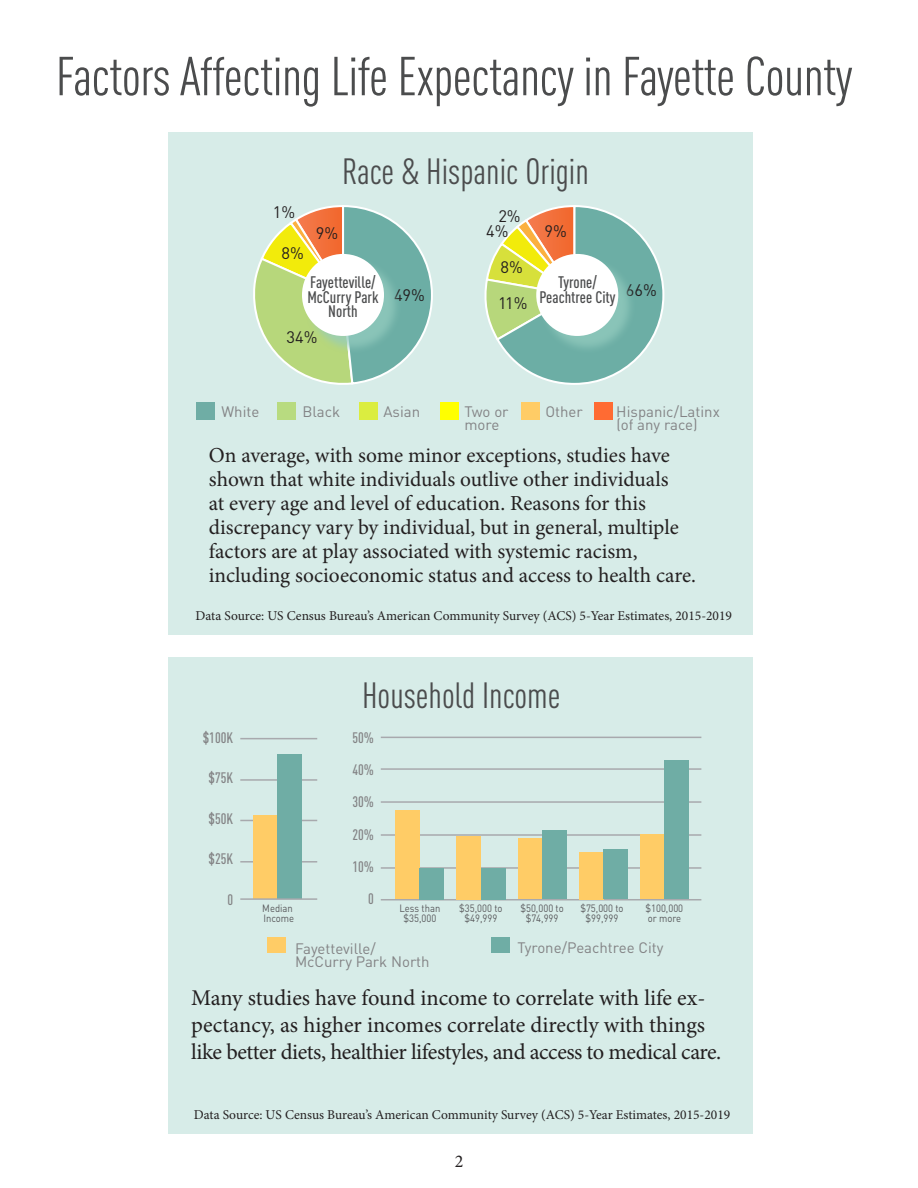
<style>
.page{position:relative;width:918px;height:1188px;background:#fff}
.page>*{position:absolute;margin:0;border:0;box-sizing:border-box;transform-origin:0 0}
.t1{font:condensed 54px "DIN Pro";letter-spacing:-.01em;color:#4b4c4d}
.t2{font:condensed 36px "DIN Pro";color:#4b4c4d}
.t3{font:22.5px/27px "Minion Pro";letter-spacing:-.01em;color:#231f20}
.t4{font:21.3px/24px "Minion Pro";color:#231f20}
.t5{font:18px "Minion Pro";color:#231f20}
.t6{font:500 condensed 16.5px/14.9px "DIN Pro";color:#4b4c4d;text-align:center}
.t7{font:16.5px "DIN Pro";color:#231f20}
.t8{font:15px "DIN Pro";color:#838385}
.t9{font:500 condensed 15px "DIN Pro";color:#838385}
.t10{font:13.5px "Minion Pro";color:#231f20}
.t11{font:10.5px/9.8px "DIN Pro";color:#59595c;text-align:center;scale:.9 1}
</style>
<div class="page">
<div style="left:168px;top:132px;width:585px;height:503px;background:#d7ece8"></div>
<svg style="left:253px;top:205px;width:180px;height:180px"></svg>
<svg style="left:484px;top:205px;width:181px;height:180px"></svg>
<div style="left:168px;top:657px;width:585px;height:477px;background:#d7ece8"></div>
<hr style="left:240px;top:738px;width:77px;height:1px;background:#a8a9ad">
<hr style="left:240px;top:779px;width:77px;height:2px;background:#a8a9ad">
<hr style="left:240px;top:820px;width:77px;height:1px;background:#a8a9ad">
<hr style="left:240px;top:861px;width:77px;height:2px;background:#a8a9ad">
<div style="left:254px;top:816px;width:24px;height:83px;background:#fc6"></div>
<div style="left:278px;top:754px;width:24px;height:145px;background:#6fada5"></div>
<hr style="left:381px;top:899px;width:320px;height:1px;background:#a8a9ad">
<hr style="left:381px;top:768px;width:320px;height:2px;background:#a8a9ad">
<hr style="left:381px;top:867px;width:320px;height:2px;background:#a8a9ad">
<hr style="left:381px;top:737px;width:320px;height:1px;background:#a8a9ad">
<hr style="left:381px;top:834px;width:320px;height:2px;background:#a8a9ad">
<hr style="left:381px;top:801px;width:320px;height:2px;background:#a8a9ad">
<div style="left:396px;top:810px;width:24px;height:89px;background:#fc6"></div>
<div style="left:420px;top:868px;width:24px;height:31px;background:#6fada5"></div>
<div style="left:457px;top:836px;width:24px;height:64px;background:#fc6"></div>
<div style="left:481px;top:868px;width:24px;height:31px;background:#6fada5"></div>
<div style="left:518px;top:838px;width:24px;height:61px;background:#fc6"></div>
<div style="left:542px;top:830px;width:24px;height:69px;background:#6fada5"></div>
<div style="left:579px;top:852px;width:24px;height:48px;background:#fc6"></div>
<div style="left:603px;top:850px;width:24px;height:49px;background:#6fada5"></div>
<div style="left:640px;top:835px;width:24px;height:64px;background:#fc6"></div>
<div style="left:664px;top:761px;width:25px;height:138px;background:#6fada5"></div>
<div style="left:521px;top:402px;width:19px;height:18px;background:#fc6"></div>
<div style="left:594px;top:402px;width:19px;height:18px;background:#ff6b33"></div>
<div style="left:440px;top:402px;width:19px;height:18px;background:#ff0"></div>
<div style="left:359px;top:402px;width:19px;height:18px;background:#dbed40"></div>
<div style="left:277px;top:402px;width:19px;height:18px;background:#b8db80"></div>
<div style="left:196px;top:402px;width:19px;height:18px;background:#6fada5"></div>
<div style="left:304px;top:256px;width:99px;height:98px;background:#94ccbf;opacity:.75"></div>
<div style="left:302px;top:254px;width:82px;height:82px;background:#fff;border-radius:50%"></div>
<div style="left:539px;top:256px;width:98px;height:98px;background:#94ccbf;opacity:.75"></div>
<div style="left:536px;top:254px;width:82px;height:82px;background:#fff;border-radius:50%"></div>
<hr style="left:240px;top:898px;width:77px;height:2px;background:#a8a9ad">
<div style="left:491px;top:937px;width:19px;height:16px;background:#6fada5"></div>
<div style="left:267px;top:937px;width:19px;height:16px;background:#fc6"></div>
<p class="t1" style="left:56px;top:39px;width:798px">Factors Affecting Life Expectancy in Fayette County</p>
<p class="t2" style="left:342px;top:146px;width:248px">Race &amp; Hispanic Origin</p>
<p class="t7" style="left:273px;top:199px;width:24px">1%</p>
<p class="t7" style="left:498px;top:204px;width:24px">2%</p>
<p class="t7" style="left:500px;top:255px;width:24px">8%</p>
<p class="t7" style="left:316px;top:220px;width:24px">9%</p>
<p class="t7" style="left:545px;top:218px;width:24px">9%</p>
<p class="t7" style="left:486px;top:218px;width:24px">4%</p>
<p class="t7" style="left:281px;top:240px;width:24px">8%</p>
<p class="t6" style="left:307px;top:273px;width:73px">Fayetteville/<br>McCurry Park<br>North</p>
<p class="t6" style="left:539px;top:274px;width:78px">Tyrone/<br>Peachtree City</p>
<p class="t7" style="left:394px;top:283px;width:32px">49%</p>
<p class="t7" style="left:498px;top:291px;width:31px">11%</p>
<p class="t7" style="left:286px;top:325px;width:32px">34%</p>
<p class="t7" style="left:626px;top:278px;width:32px">66%</p>
<p class="t8" style="left:221px;top:400px;width:39px">White</p>
<p class="t8" style="left:302px;top:400px;width:39px">Black</p>
<p class="t8" style="left:383px;top:400px;width:38px">Asian</p>
<p class="t8" style="left:464px;top:400px;width:46px">Two or</p>
<p class="t8" style="left:545px;top:400px;width:39px">Other</p>
<p class="t8" style="left:616px;top:400px;width:105px">Hispanic/Latinx</p>
<p class="t8" style="left:464px;top:413px;width:36px">more</p>
<p class="t8" style="left:616px;top:413px;width:83px">(of any race)</p>
<p class="t4" style="left:209px;top:443px;width:488px">On average, with some minor exceptions, studies have shown that white individuals outlive other individuals<br>at every age and level of education. Reasons for this discrepancy vary by individual, but in general, multiple factors are at play associated with systemic racism, including socioeconomic status and access to health care.</p>
<p class="t10" style="left:196px;top:607px;width:538px">Data Source: US Census Bureau’s American Community Survey (ACS) 5-Year Estimates, 2015-2019</p>
<p class="t9" style="left:203px;top:727px;width:32px">$100K</p>
<p class="t9" style="left:209px;top:767px;width:26px">$75K</p>
<p class="t9" style="left:209px;top:808px;width:26px">$50K</p>
<p class="t9" style="left:209px;top:848px;width:26px">$25K</p>
<p class="t9" style="left:227px;top:889px;width:7px">0</p>
<p class="t11" style="left:262px;top:903px;width:37px;text-align:left">Median<br>Income</p>
<p class="t2" style="left:362px;top:670px;width:200px">Household Income</p>
<p class="t9" style="left:352px;top:727px;width:23px">50%</p>
<p class="t9" style="left:352px;top:759px;width:23px">40%</p>
<p class="t9" style="left:352px;top:791px;width:23px">30%</p>
<p class="t9" style="left:352px;top:824px;width:23px">20%</p>
<p class="t9" style="left:352px;top:856px;width:23px">10%</p>
<p class="t9" style="left:368px;top:888px;width:7px">0</p>
<p class="t11" style="left:400px;top:903px;width:47px">Less than $35,000</p>
<p class="t11" style="left:459px;top:903px;width:50px">$35,000 to $49,999</p>
<p class="t11" style="left:520px;top:903px;width:50px">$50,000 to $74,999</p>
<p class="t11" style="left:580px;top:903px;width:50px">$75,000 to $99,999</p>
<p class="t11" style="left:646px;top:903px;width:43px;text-align:left">$100,000 or more</p>
<p class="t8" style="left:295px;top:937px;width:82px">Fayetteville/</p>
<p class="t8" style="left:517px;top:936px;width:148px">Tyrone/Peachtree City</p>
<p class="t8" style="left:295px;top:951px;width:136px">McCurry Park North</p>
<p class="t3" style="left:191px;top:985px;width:532px">Many studies have found income to correlate with life ex&shy;pectancy, as higher incomes correlate directly with things like better diets, healthier lifestyles, and access to medical care.</p>
<p class="t10" style="left:194px;top:1106px;width:538px">Data Source: US Census Bureau’s American Community Survey (ACS) 5-Year Estimates, 2015-2019</p>
<p class="t5" style="left:455px;top:1149px;width:10px">2</p>
</div>
